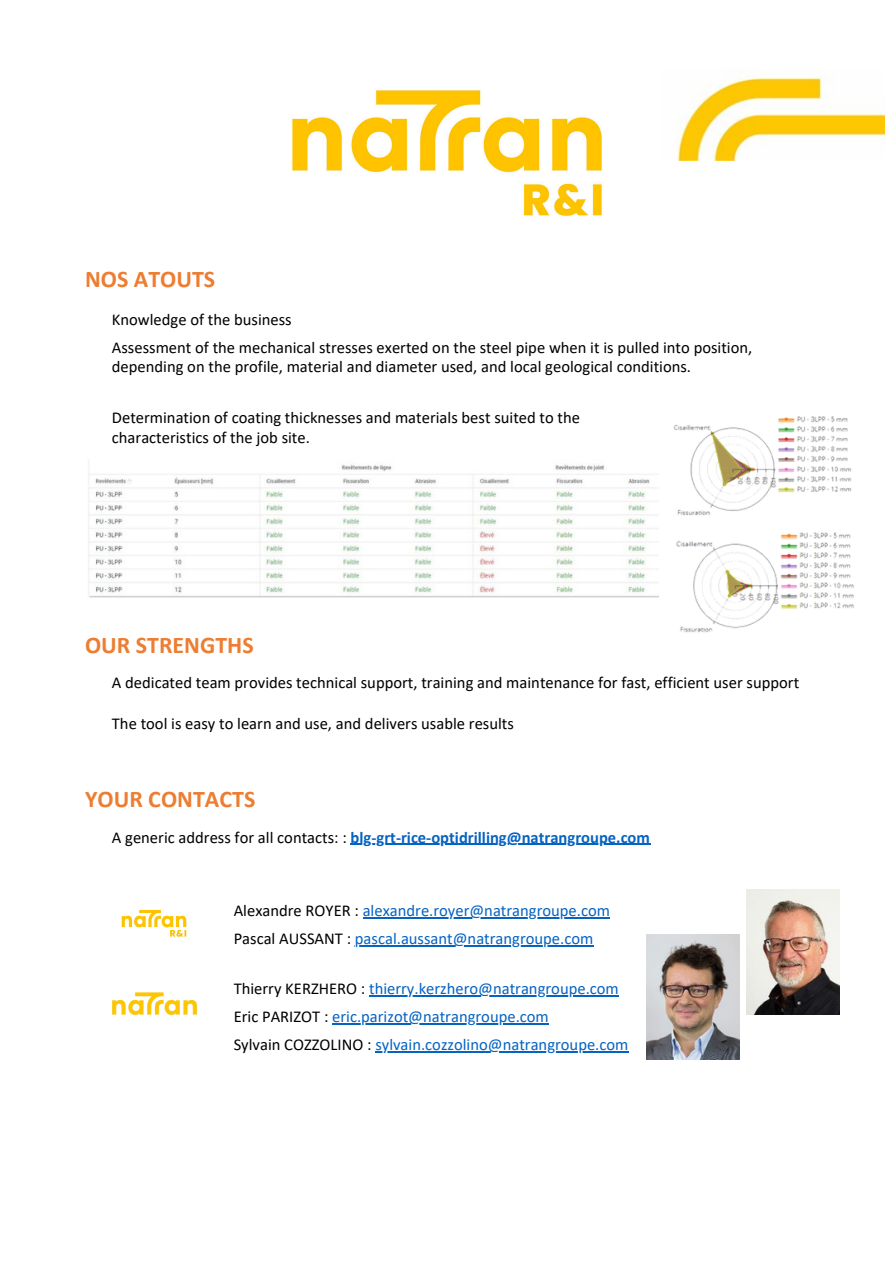
<style>
.page{position:relative;width:894px;height:1264px;background:#fff}
.page>*{position:absolute;margin:0;border:0;box-sizing:border-box;transform-origin:0 0}
.t1{font:700 24px "Calibri";color:#ed7d31}
.t2{font:16.5px/19.2px "Calibri";color:#000}
.t3{font:16.5px "Calibri";color:#0563c1}
.t4{font:700 16.5px "Calibri";color:#0563c1}
.s1{font-weight:400;color:#000}
.s2{color:#000}
</style>
<div class="page">
<img style="left:292px;top:90px;width:310px;height:127px">
<img style="left:88px;top:464px;width:570px;height:134px">
<img style="left:658px;top:416px;width:196px;height:217px">
<img style="left:121px;top:910px;width:66px;height:27px">
<img style="left:112px;top:992px;width:86px;height:24px">
<img style="left:746px;top:889px;width:93px;height:125px">
<img style="left:646px;top:934px;width:93px;height:125px">
<img style="left:677px;top:71px;width:207px;height:89px">
<hr style="left:362px;top:917px;width:206px;height:1px;background:#0563c1">
<hr style="left:568px;top:917px;width:42px;height:1px;background:#0563c1">
<hr style="left:355px;top:945px;width:197px;height:1px;background:#0563c1">
<hr style="left:552px;top:945px;width:41px;height:1px;background:#0563c1">
<hr style="left:369px;top:995px;width:208px;height:1px;background:#0563c1">
<hr style="left:577px;top:995px;width:41px;height:1px;background:#0563c1">
<hr style="left:332px;top:1023px;width:175px;height:1px;background:#0563c1">
<hr style="left:507px;top:1023px;width:41px;height:1px;background:#0563c1">
<hr style="left:375px;top:1051px;width:212px;height:1px;background:#0563c1">
<hr style="left:587px;top:1051px;width:41px;height:1px;background:#0563c1">
<hr style="left:350px;top:843px;width:46px;height:1px;background:#0563c1">
<hr style="left:396px;top:843px;width:254px;height:1px;background:#0563c1">
<p class="t1" style="left:85px;top:269px;width:132px">NOS ATOUTS</p>
<p class="t2" style="left:112px;top:306px;width:641px;line-height:28.2px">Knowledge of the business<br>Assessment of the mechanical stresses exerted on the steel pipe when it is pulled into position,</p>
<p class="t2" style="left:112px;top:358px;width:580px">depending on the profile, material and diameter used, and local geological conditions.</p>
<p class="t2" style="left:112px;top:410px;width:469px">Determination of coating thicknesses and materials best suited to the characteristics of the job site.</p>
<p class="t1" style="left:85px;top:634px;width:170px">OUR STRENGTHS</p>
<p class="t2" style="left:112px;top:674px;width:688px">A dedicated team provides technical support, training and maintenance for fast, efficient user support</p>
<p class="t2" style="left:112px;top:715px;width:403px">The tool is easy to learn and use, and delivers usable results</p>
<h1 class="t1" style="left:85px;top:789px;width:172px">YOUR CONTACTS</h1>
<h1 class="t4" style="left:112px;top:830px;width:539px"><span class="s1">A generic address for all contacts: :</span> blg-grt-rice-optidrilling@natrangroupe.com</h1>
<p class="t3" style="left:234px;top:903px;width:378px"><span class="s2">Alexandre ROYER :</span> alexandre.royer@natrangroupe.com</p>
<p class="t3" style="left:234px;top:932px;width:361px"><span class="s2">Pascal AUSSANT :</span> pascal.aussant@natrangroupe.com</p>
<p class="t3" style="left:234px;top:981px;width:386px"><span class="s2">Thierry KERZHERO :</span> thierry.kerzhero@natrangroupe.com</p>
<h1 class="t3" style="left:234px;top:1009px;width:316px"><span class="s2">Eric PARIZOT :</span> eric.parizot@natrangroupe.com</h1>
<p class="t3" style="left:234px;top:1037px;width:396px"><span class="s2">Sylvain COZZOLINO :</span> sylvain.cozzolino@natrangroupe.com</p>
</div>
